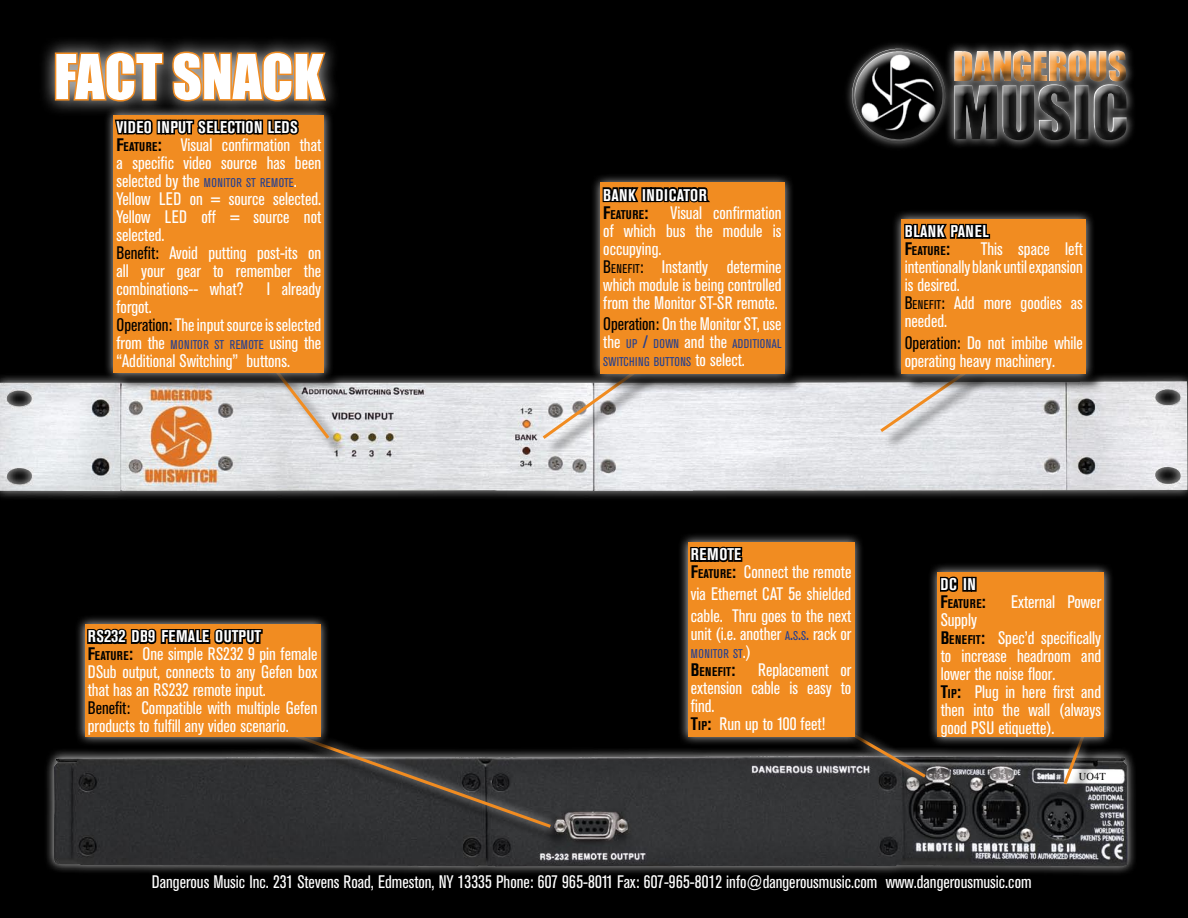
<style>
.page{position:relative;width:1188px;height:918px;background:#000}
.page>*{position:absolute;margin:0;border:0;box-sizing:border-box;transform-origin:0 0}
.t1{font:57px "Impact";color:#fff}
.t2{font:condensed 18px/18px "Akzidenz Grotesk BE";color:#fff}
.t3{font:700 condensed 16.8px "Akzidenz Grotesk BE";letter-spacing:.02em;color:#fff}
.t4{font:condensed 12.6px/18px "Akzidenz Grotesk BE";letter-spacing:.02em;color:#25408f}
.t5{font:condensed 12.6px/18px "Akzidenz Grotesk BE";letter-spacing:.04em;color:#25408f}
.t6{font:700 condensed 12.6px "Akzidenz Grotesk BE";letter-spacing:.02em;color:#000}
.t7{font:10.5px "Times";color:#000}
.s1{font-weight:700;color:#000}
.s2{font-weight:700;font-size:12.6px;color:#000}
.s3{font-size:18px;color:#fff}
.s4{color:#000}
.s5{font-size:12.6px;color:#25408f}
.s6{font-size:18px}
.s7{font-size:12.6px;color:#000}
.s8{color:#25408f}
.s9{font-weight:700;font-size:18px;color:#000}
</style>
<div class="page">
<div style="left:0;top:372px;width:1188px;height:129px;background:#fff;opacity:.75"></div>
<img style="left:0;top:381px;width:1188px;height:110px">
<div style="left:44px;top:746px;width:1093px;height:130px;background:#fff;opacity:.75"></div>
<img style="left:568px;top:756px;width:421px;height:2px">
<div style="left:841px;top:41px;width:293px;height:106px;background:#fff;opacity:.75"></div>
<div style="left:851px;top:46px;width:287px;height:103px;background:#000;opacity:.75"></div>
<div style="left:38px;top:34px;width:302px;height:83px;background:#fff;opacity:.75"></div>
<div style="left:284px;top:732px;width:284px;height:113px;background:#000;opacity:.75"></div>
<div style="left:272px;top:720px;width:286px;height:115px;background:#fff;opacity:.75"></div>
<svg style="left:278px;top:727px;width:276px;height:103px"></svg>
<div style="left:87px;top:626px;width:252px;height:129px;background:#000;opacity:.75"></div>
<div style="left:75px;top:614px;width:255px;height:132px;background:#fff;opacity:.75"></div>
<div style="left:85px;top:624px;width:235px;height:113px;background:#f18c21"></div>
<svg style="left:81px;top:614px;width:183px;height:43px"></svg>
<div style="left:848px;top:732px;width:94px;height:62px;background:#000;opacity:.75"></div>
<div style="left:838px;top:722px;width:98px;height:65px;background:#fff;opacity:.75"></div>
<svg style="left:842px;top:727px;width:87px;height:53px"></svg>
<div style="left:1066px;top:709px;width:46px;height:92px;background:#000;opacity:.75"></div>
<div style="left:1054px;top:699px;width:49px;height:95px;background:#fff;opacity:.75"></div>
<svg style="left:1061px;top:756px;width:37px;height:32px"></svg>
<div style="left:690px;top:544px;width:183px;height:211px;background:#000;opacity:.75"></div>
<div style="left:678px;top:532px;width:186px;height:214px;background:#fff;opacity:.75"></div>
<div style="left:688px;top:542px;width:166px;height:195px;background:#f18c21"></div>
<svg style="left:684px;top:532px;width:60px;height:43px"></svg>
<div style="left:940px;top:574px;width:183px;height:182px;background:#000;opacity:.75"></div>
<div style="left:928px;top:562px;width:186px;height:184px;background:#fff;opacity:.75"></div>
<div style="left:938px;top:572px;width:166px;height:165px;background:#f18c21"></div>
<svg style="left:939px;top:562px;width:39px;height:30px"></svg>
<div style="left:266px;top:357px;width:80px;height:98px;background:#000;opacity:.75"></div>
<div style="left:254px;top:345px;width:82px;height:101px;background:#fff;opacity:.75"></div>
<svg style="left:261px;top:391px;width:71px;height:51px;background:#d9d5d3"></svg>
<div style="left:116px;top:117px;width:227px;height:274px;background:#000;opacity:.75"></div>
<div style="left:104px;top:105px;width:230px;height:277px;background:#fff;opacity:.75"></div>
<div style="left:114px;top:115px;width:210px;height:257px;background:#f18c21"></div>
<svg style="left:53px;top:36px;width:275px;height:121px"></svg>
<div style="left:545px;top:369px;width:114px;height:86px;background:#000;opacity:.75"></div>
<div style="left:536px;top:356px;width:116px;height:90px;background:#fff;opacity:.75"></div>
<svg style="left:539px;top:363px;width:106px;height:79px;background:#bdbab9"></svg>
<div style="left:883px;top:369px;width:107px;height:79px;background:#000;opacity:.75"></div>
<div style="left:873px;top:356px;width:110px;height:83px;background:#fff;opacity:.75"></div>
<svg style="left:877px;top:363px;width:100px;height:72px;background:#d0cccb"></svg>
<div style="left:603px;top:185px;width:200px;height:207px;background:#000;opacity:.75"></div>
<div style="left:590px;top:172px;width:204px;height:211px;background:#fff;opacity:.75"></div>
<div style="left:600px;top:183px;width:184px;height:191px;background:#f18c21"></div>
<svg style="left:593px;top:172px;width:122px;height:53px"></svg>
<div style="left:904px;top:221px;width:201px;height:171px;background:#000;opacity:.75"></div>
<div style="left:892px;top:209px;width:204px;height:174px;background:#fff;opacity:.75"></div>
<div style="left:902px;top:219px;width:184px;height:155px;background:#f18c21"></div>
<svg style="left:895px;top:209px;width:97px;height:53px"></svg>
<h1 class="t1" style="left:54px;top:32px;width:271px">FACT SNACK</h1>
<p class="t3" style="left:117px;top:118px;width:183px">VIDEO INPUT SELECTION LEDS</p>
<p class="t2" style="left:117px;top:136px;width:206px"><span class="s1">F</span><span class="s2">EATURE</span><span class="s1">:</span> Visual confirmation that a specific video source has been</p>
<p class="t4" style="left:117px;top:174px;width:182px"><span class="s3">selected by the</span> MONITOR ST REMOTE<span class="s3">.</span></p>
<p class="t2" style="left:117px;top:190px;width:206px">Yellow LED on = source selected.<br>Yellow LED off = source not selected.<br><span class="s4">Benefit:</span> Avoid putting post-its on all your gear to remember the combinations-- what?</p>
<p class="t2" style="left:267px;top:280px;width:56px">I already</p>
<p class="t2" style="left:117px;top:298px;width:206px">forgot.<br><span class="s4">Operation:</span> The input source is selected from the <span class="s5">MONITOR ST REMOTE</span> using the “Additional Switching” buttons.</p>
<p class="t3" style="left:88px;top:627px;width:175px">RS<span class="s6">232</span> DB<span class="s6">9</span> FEMALE OUTPUT</p>
<p class="t2" style="left:88px;top:646px;width:231px"><span class="s1">F</span><span class="s2">EATURE</span><span class="s1">:</span> One simple RS232 9 pin female DSub output, connects to any Gefen box that has an RS232 remote input.<br><span class="s4">Benefit:</span> Compatible with multiple Gefen products to fulfill any video scenario.</p>
<p class="t3" style="left:603px;top:185px;width:105px">BANK INDICATOR</p>
<p class="t2" style="left:603px;top:204px;width:180px"><span class="s1">F</span><span class="s2">EATURE</span><span class="s1">:</span> Visual confirmation of which bus the module is occupying.<br><span class="s4">B</span><span class="s7">ENEFIT</span><span class="s4">:</span> Instantly determine which module is being controlled from the Monitor ST-SR remote.</p>
<p class="t2" style="left:603px;top:315px;width:180px"><span class="s4">Operation:</span> On the Monitor ST, use</p>
<p class="t4" style="left:603px;top:335px;width:180px"><span class="s3">the</span> UP <span class="s6">/</span> DOWN <span class="s3">and the</span> ADDITIONAL<br>SWITCHING BUTTONS <span class="s3">to select.</span></p>
<p class="t3" style="left:905px;top:222px;width:85px">BLANK PANEL</p>
<p class="t6" style="left:905px;top:244px;width:47px"><span class="s6">F</span>EATURE<span class="s6">:</span></p>
<p class="t2" style="left:905px;top:240px;width:180px;text-indent:76px">This space left intentionally blank until expansion is desired.<br><span class="s4">B</span><span class="s7">ENEFIT</span><span class="s4">:</span> Add more goodies as needed.</p>
<p class="t2" style="left:905px;top:334px;width:180px"><span class="s4">Operation:</span> Do not imbibe while operating heavy machinery.</p>
<p class="t3" style="left:691px;top:545px;width:52px">REMOTE</p>
<p class="t2" style="left:691px;top:562px;width:162px;line-height:21.6px;text-align:justify"><span class="s1">F</span><span class="s2">EATURE</span><span class="s1">:</span> Connect the remote via Ethernet CAT 5e shielded cable. Thru goes to the next</p>
<p class="t2" style="left:691px;top:625px;width:162px">unit (i.e. another <span class="s5">A</span><span class="s8">.</span><span class="s5">S</span><span class="s8">.</span><span class="s5">S</span><span class="s8">.</span> rack or</p>
<p class="t5" style="left:691px;top:644px;width:62px">MONITOR ST<span class="s3">.)<br></span><span class="s9">B</span><span class="s1">ENEFIT</span><span class="s9">:</span></p>
<p class="t2" style="left:691px;top:661px;width:162px;text-indent:67px">Replacement or extension cable is easy to find.<br><span class="s1">T</span><span class="s2">IP</span><span class="s1">:</span> Run up to 100 feet!</p>
<p class="t3" style="left:941px;top:575px;width:37px">DC IN</p>
<p class="t6" style="left:941px;top:597px;width:47px"><span class="s6">F</span>EATURE<span class="s6">:</span></p>
<p class="t2" style="left:1011px;top:593px;width:92px">External Power</p>
<p class="t2" style="left:941px;top:611px;width:162px">Supply<br><span class="s1">B</span><span class="s2">ENEFIT</span><span class="s1">:</span> Spec’d specifically to increase headroom and lower the noise floor.<br><span class="s1">T</span><span class="s2">IP</span><span class="s1">:</span> Plug in here first and then into the wall (always good PSU etiquette).</p>
<p class="t7" style="left:1079px;top:767px;width:28px">UO4T</p>
<p class="t2" style="left:152px;top:873px;width:881px">Dangerous Music Inc. 231 Stevens Road, Edmeston, NY 13335 Phone: 607 965-8011 Fax: 607-965-8012 info@dangerousmusic.com www.dangerousmusic.com</p>
</div>
